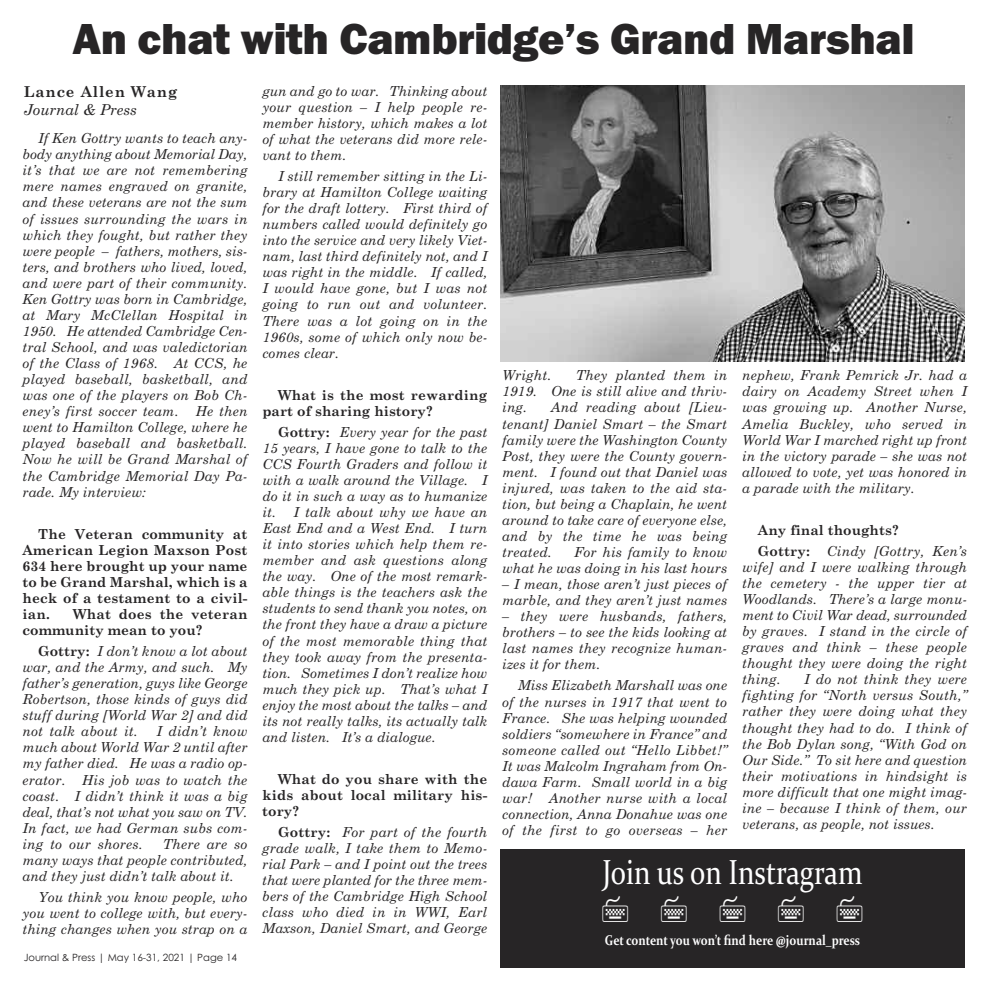
<style>
.page{position:relative;width:990px;height:990px;background:#fff}
.page>*{position:absolute;margin:0;border:0;box-sizing:border-box;transform-origin:0 0}
.t1{font:800 45px "Franklin Gothic";letter-spacing:-.01em;color:#272526}
.t2{font:35px "Constantia";color:#fff;scale:.81 1}
.t3{font:700 15px "Century Schoolbook";letter-spacing:.06em;color:#272526}
.t4{font:italic 15px "Century Schoolbook";color:#272526}
.t5{font:700 14.25px "Constantia";color:#fff;scale:.81 1}
.t6{font:italic 13.75px/16.1px "Century Schoolbook";letter-spacing:.005em;color:#272526;text-align:justify}
.t7{font:700 13.75px/16px "Century Schoolbook";letter-spacing:.015em;color:#272526}
.t8{font:10px "Century Gothic";color:#272526}
.s1{font-weight:700;font-style:normal}
.s2{font-weight:400;font-style:italic}
</style>
<div class="page">
<img style="left:500px;top:86px;width:465px;height:275px">
<div style="left:500px;top:849px;width:465px;height:119px;background:#272526"></div>
<h1 class="t1" style="left:73px;top:12px;width:844px">An chat with Cambridge’s Grand Marshal</h1>
<p class="t3" style="left:24px;top:83px;width:155px">Lance Allen Wang</p>
<p class="t4" style="left:24px;top:101px;width:115px">Journal &amp; Press</p>
<p class="t6" style="left:262px;top:83px;width:226px">gun and go to war. Thinking about your question – I help people re&shy;member history, which makes a lot of what the veterans did more rele&shy;vant to them.</p>
<p class="t6" style="left:262px;top:168px;width:226px;text-indent:16px">I still remember sitting in the Li&shy;brary at Hamilton College waiting for the draft lottery. First third of numbers called would definitely go into the service and very likely Viet&shy;nam, last third definitely not, and I was right in the middle. If called, I would have gone, but I was not going to run out and volunteer.<br>There was a lot going on in the 1960s, some of which only now be&shy;comes clear.</p>
<p class="t7" style="left:262px;top:387px;width:226px;text-indent:16px">What is the most rewarding part of sharing history?</p>
<p class="t6" style="left:262px;top:424px;width:227px;text-indent:16px"><span class="s1">Gottry:</span> Every year for the past 15 years, I have gone to talk to the CCS Fourth Graders and follow it with a walk around the Village. I do it in such a way as to humanize it. I talk about why we have an East End and a West End. I turn it into stories which help them re&shy;member and ask questions along the way. One of the most remark&shy;able things is the teachers ask the students to send thank you notes, on the front they have a draw a picture of the most memorable thing that they took away from the presenta&shy;tion. Sometimes I don’t realize how much they pick up. That’s what I enjoy the most about the talks – and its not really talks, its actually talk and listen. It’s a dialogue.</p>
<p class="t7" style="left:262px;top:771px;width:226px;text-align:justify;text-indent:16px">What do you share with the kids about local military his&shy;tory?</p>
<p class="t6" style="left:262px;top:824px;width:226px;text-indent:16px"><span class="s1">Gottry:</span> For part of the fourth grade walk, I take them to Memo&shy;rial Park – and I point out the trees that were planted for the three mem&shy;bers of the Cambridge High School class who died in in WWI, Earl Maxson, Daniel Smart, and George</p>
<p class="t6" style="left:23px;top:130px;width:226px;text-indent:16px">If Ken Gottry wants to teach any&shy;body anything about Memorial Day, it’s that we are not remembering mere names engraved on granite, and these veterans are not the sum of issues surrounding the wars in which they fought, but rather they were people – fathers, mothers, sis&shy;ters, and brothers who lived, loved, and were part of their community.<br>Ken Gottry was born in Cambridge, at Mary McClellan Hospital in 1950. He attended Cambridge Cen&shy;tral School, and was valedictorian of the Class of 1968. At CCS, he played baseball, basketball, and was one of the players on Bob Ch&shy;eney’s first soccer team. He then went to Hamilton College, where he played baseball and basketball.<br>Now he will be Grand Marshal of the Cambridge Memorial Day Pa&shy;rade. My interview:</p>
<p class="t7" style="left:23px;top:526px;width:226px;text-align:justify;text-indent:16px">The Veteran community at American Legion Maxson Post 634 here brought up your name to be Grand Marshal, which is a heck of a testament to a civil&shy;ian.</p>
<p class="t6" style="left:742px;top:368px;width:226px">nephew, Frank Pemrick Jr. had a dairy on Academy Street when I was growing up. Another Nurse, Amelia Buckley, who served in World War I marched right up front in the victory parade – she was not allowed to vote, yet was honored in a parade with the military.</p>
<p class="t7" style="left:758px;top:520px;width:211px;line-height:21px">Any final thoughts?<br>Gottry: <span class="s2">Cindy [Gottry, Ken’s</span></p>
<p class="t6" style="left:742px;top:559px;width:226px">wife] and I were walking through the cemetery - the upper tier at Woodlands. There’s a large monu&shy;ment to Civil War dead, surrounded by graves. I stand in the circle of graves and think – these people thought they were doing the right thing.</p>
<p class="t6" style="left:502px;top:368px;width:226px;text-indent:74px">They planted them in 1919. One is still alive and thriv&shy;ing.</p>
<p class="t6" style="left:502px;top:368px;width:51px">Wright.</p>
<p class="t6" style="left:502px;top:400px;width:226px;text-indent:49px">And reading about [Lieu&shy;tenant] Daniel Smart – the Smart family were the Washington County Post, they were the County govern&shy;ment. I found out that Daniel was injured, was taken to the aid sta&shy;tion, but being a Chaplain, he went around to take care of everyone else, and by the time he was being treated.</p>
<p class="t6" style="left:502px;top:544px;width:226px;text-align:right">For his family to know<br>what he was doing in his last hours</p>
<p class="t6" style="left:502px;top:576px;width:226px">– I mean, those aren’t just pieces of marble, and they aren’t just names</p>
<p class="t6" style="left:502px;top:608px;width:226px">– they were husbands, fathers, brothers – to see the kids looking at last names they recognize human&shy;izes it for them.</p>
<p class="t6" style="left:502px;top:678px;width:226px;text-indent:16px">Miss Elizabeth Marshall was one of the nurses in 1917 that went to France. She was helping wounded soldiers “somewhere in France” and someone called out “Hello Libbet!” It was Malcolm Ingraham from On&shy;dawa Farm. Small world in a big war! Another nurse with a local connection, Anna Donahue was one of the first to go overseas – her</p>
<p class="t7" style="left:23px;top:606px;width:226px;text-indent:51px">What does the veteran community mean to you?</p>
<p class="t6" style="left:23px;top:643px;width:226px;text-indent:16px"><span class="s1">Gottry:</span> I don’t know a lot about war, and the Army, and such. My father’s generation, guys like George Robertson, those kinds of guys did stuff during [World War 2] and did not talk about it.</p>
<p class="t6" style="left:742px;top:672px;width:226px;text-indent:62px">I do not think they were fighting for “North versus South,” rather they were doing what they thought they had to do. I think of the Bob Dylan song, “With God on Our Side.” To sit here and question their motivations in hindsight is more difficult that one might imag&shy;ine – because I think of them, our veterans, as people, not issues.</p>
<p class="t6" style="left:23px;top:724px;width:226px;text-indent:134px">I didn’t know much about World War 2 until after my father died. He was a radio op&shy;erator. His job was to watch the coast. I didn’t think it was a big deal, that’s not what you saw on TV.<br>In fact, we had German subs com&shy;ing to our shores.</p>
<p class="t6" style="left:23px;top:836px;width:226px;text-indent:140px">There are so many ways that people contributed, and they just didn’t talk about it.</p>
<p class="t6" style="left:22px;top:889px;width:226px;text-indent:16px">You think you know people, who you went to college with, but every&shy;thing changes when you strap on a</p>
<h2 class="t2" style="left:602px;top:852px;width:323px">Join us on Instragram</h2>
<p class="t5" style="left:605px;top:932px;width:317px">Get content you won’t find here @journal_press</p>
<p class="t8" style="left:24px;top:952px;width:215px">Journal &amp; Press | May 16-31, 2021 | Page 14</p>
</div>
